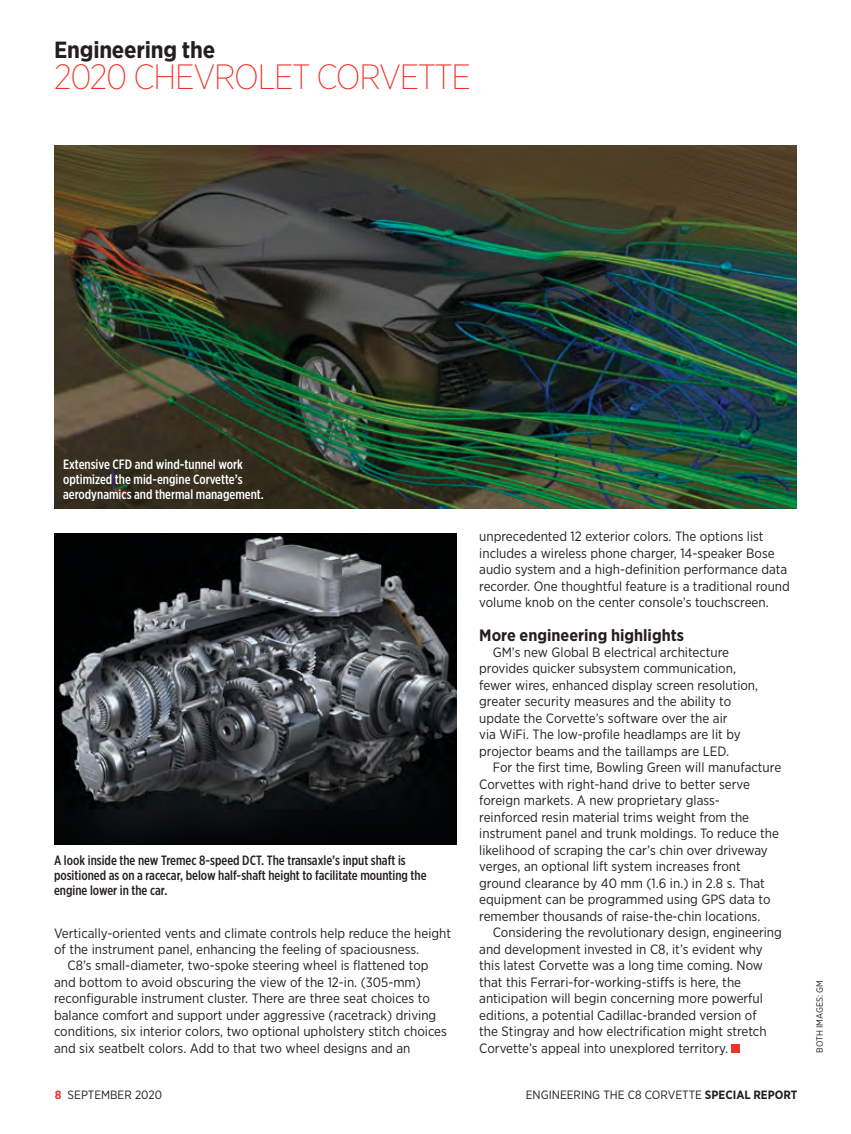
<style>
.page{position:relative;width:851px;height:1134px;background:#fff}
.page>*{position:absolute;margin:0;border:0;box-sizing:border-box;transform-origin:0 0}
.t1{font:200 35.1px "Gotham Narrow";letter-spacing:-.035em;color:#ee3224}
.t2{font:700 23.4px "Gotham Narrow";letter-spacing:-.01em;color:#231f20}
.t3{font:700 16.5px "Gotham Narrow";color:#231f20}
.t4{font:13.5px/16.5px "Gotham Narrow";color:#231f20}
.t5{font:500 13.5px/15px "Gotham X Narrow";color:#231f20}
.t6{font:500 13.5px/15px "Gotham X Narrow";color:#fff}
.t7{font:12px "Gotham Narrow";color:#231f20}
.t8{font:9px "Gotham Narrow";color:#231f20}
.s1{font-weight:700;color:#ee3224}
.s2{font-weight:700}
</style>
<div class="page">
<img style="left:54px;top:146px;width:742px;height:362px">
<div style="left:731px;top:1045px;width:8px;height:8px;background:#ee3224"></div>
<img style="left:54px;top:533px;width:402px;height:312px">
<h2 class="t2" style="left:54px;top:34px;width:163px">Engineering the</h2>
<h1 class="t1" style="left:54px;top:55px;width:418px">2020 CHEVROLET CORVETTE</h1>
<p class="t6" style="left:63px;top:457px;width:202px">Extensive CFD and wind-tunnel work optimized the mid-engine Corvette’s aerodynamics and thermal management.</p>
<p class="t5" style="left:54px;top:852px;width:374px">A look inside the new Tremec 8-speed DCT. The transaxle’s input shaft is positioned as on a racecar, below half-shaft height to facilitate mounting the engine lower in the car.</p>
<p class="t4" style="left:54px;top:924px;width:398px">Vertically-oriented vents and climate controls help reduce the height</p>
<p class="t4" style="left:54px;top:941px;width:366px">of the instrument panel, enhancing the feeling of spaciousness.</p>
<p class="t4" style="left:68px;top:957px;width:362px">C8’s small-diameter, two-spoke steering wheel is flattened top</p>
<p class="t4" style="left:54px;top:974px;width:368px">and bottom to avoid obscuring the view of the 12-in. (305-mm)</p>
<p class="t4" style="left:54px;top:990px;width:377px">reconfigurable instrument cluster. There are three seat choices to</p>
<p class="t4" style="left:54px;top:1007px;width:384px">balance comfort and support under aggressive (racetrack) driving</p>
<p class="t4" style="left:54px;top:1023px;width:394px">conditions, six interior colors, two optional upholstery stitch choices</p>
<p class="t4" style="left:54px;top:1040px;width:358px">and six seatbelt colors. Add to that two wheel designs and an</p>
<p class="t4" style="left:479px;top:528px;width:312px">unprecedented 12 exterior colors. The options list includes a wireless phone charger, 14-speaker Bose audio system and a high-definition performance data recorder. One thoughtful feature is a traditional round volume knob on the center console’s touchscreen.</p>
<p class="t3" style="left:479px;top:624px;width:206px">More engineering highlights</p>
<p class="t4" style="left:479px;top:644px;width:280px;text-indent:14px">GM’s new Global B electrical architecture provides quicker subsystem communication, fewer wires, enhanced display screen resolution, greater security measures and the ability to update the Corvette’s software over the air<br>via WiFi. The low-profile headlamps are lit by projector beams and the taillamps are LED.</p>
<p class="t4" style="left:479px;top:759px;width:303px;text-indent:14px">For the first time, Bowling Green will manufacture Corvettes with right-hand drive to better serve foreign markets. A new proprietary glass&shy;reinforced resin material trims weight from the instrument panel and trunk moldings. To reduce the likelihood of scraping the car’s chin over driveway verges, an optional lift system increases front ground clearance by 40 mm (1.6 in.) in 2.8 s. That equipment can be programmed using GPS data to remember thousands of raise-the-chin locations.</p>
<p class="t4" style="left:479px;top:924px;width:304px;text-indent:14px">Considering the revolutionary design, engineering and development invested in C8, it’s evident why this latest Corvette was a long time coming. Now that this Ferrari-for-working-stiffs is here, the anticipation will begin concerning more powerful editions, a potential Cadillac-branded version of<br>the Stingray and how electrification might stretch Corvette’s appeal into unexplored territory.</p>
<p class="t7" style="left:55px;top:1087px;width:109px"><span class="s1">8</span> SEPTEMBER 2020</p>
<p class="t7" style="left:526px;top:1087px;width:273px">ENGINEERING THE C8 CORVETTE <span class="s2">SPECIAL REPORT</span></p>
<p class="t8" style="left:814px;top:1053px;width:74px;rotate:-90deg">BOTH IMAGES: GM</p>
</div>
